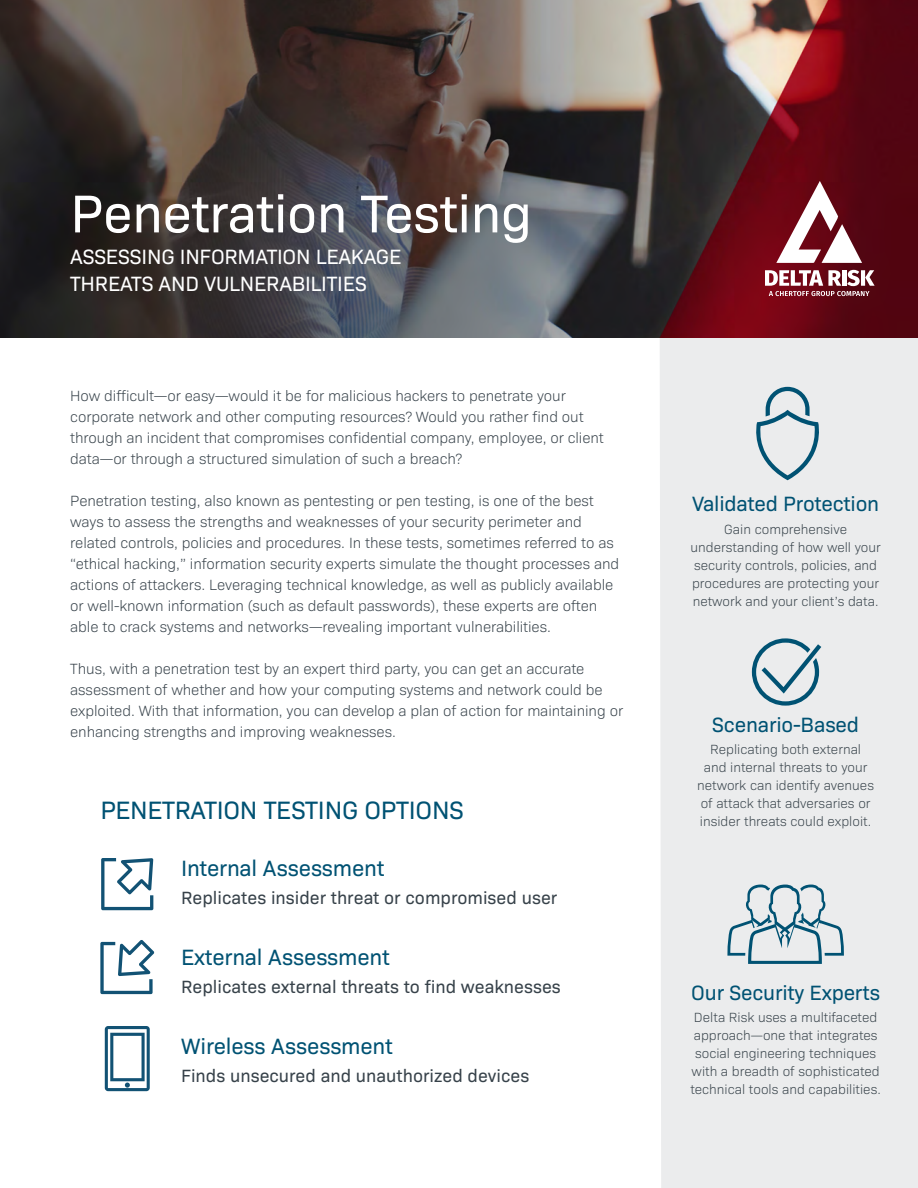
<style>
.page{position:relative;width:918px;height:1188px;background:#fff}
.page>*{position:absolute;margin:0;border:0;box-sizing:border-box;transform-origin:0 0}
.t1{font:54px "Bio Sans";letter-spacing:-.01em;color:#fff}
.t2{font:25.5px "Bio Sans";letter-spacing:-.01em;color:#005273}
.t3{font:22.5px "Bio Sans";letter-spacing:-.01em;color:#005273}
.t4{font:21px/27px "Bio Sans";letter-spacing:-.01em;color:#fff}
.t5{font:21px "Bio Sans";letter-spacing:-.01em;color:#005273}
.t6{font:18px "Bio Sans";color:#37424a}
.Body_1{font:300 15px/21px "Bio Sans";letter-spacing:-.005em;color:#37424a}
.Body_1-2{font:300 13.5px/18px "Bio Sans";color:#37424a;text-align:center}
</style>
<div class="page">
<div style="left:660px;top:338px;width:258px;height:850px;background:#ebeced"></div>
<img style="left:0;top:0;width:918px;height:338px">
<svg style="left:776px;top:181px;width:86px;height:82px"></svg>
<svg style="left:765px;top:270px;width:110px;height:26px"></svg>
<svg style="left:750px;top:387px;width:76px;height:93px;background:#c5d3d9"></svg>
<svg style="left:752px;top:638px;width:69px;height:68px;background:#b0c5ce"></svg>
<svg style="left:727px;top:885px;width:117px;height:79px;background:#bdced5"></svg>
<svg style="left:101px;top:858px;width:52px;height:52px"></svg>
<svg style="left:100px;top:940px;width:54px;height:54px"></svg>
<svg style="left:105px;top:1026px;width:45px;height:65px"></svg>
<p class="t1" style="left:70px;top:174px;width:463px">Penetration Testing</p>
<p class="t4" style="left:70px;top:241px;width:333px">ASSESSING INFORMATION LEAKAGE<br>THREATS AND VULNERABILITIES</p>
<p class="Body_1" style="left:70px;top:384px;width:535px">How difficult—or easy—would it be for malicious hackers to penetrate your corporate network and other computing resources? Would you rather find out through an incident that compromises confidential company, employee, or client data—or through a structured simulation of such a breach?</p>
<p class="Body_1" style="left:70px;top:489px;width:551px">Penetration testing, also known as pentesting or pen testing, is one of the best ways to assess the strengths and weaknesses of your security perimeter and related controls, policies and procedures. In these tests, sometimes referred to as “ethical hacking,” information security experts simulate the thought processes and actions of attackers. Leveraging technical knowledge, as well as publicly available or well-known information (such as default passwords), these experts are often able to crack systems and networks—revealing important vulnerabilities.</p>
<p class="Body_1" style="left:70px;top:657px;width:555px">Thus, with a penetration test by an expert third party, you can get an accurate assessment of whether and how your computing systems and network could be exploited. With that information, you can develop a plan of action for maintaining or enhancing strengths and improving weaknesses.</p>
<h4 class="t2" style="left:100px;top:791px;width:365px">PENETRATION TESTING OPTIONS</h4>
<h3 class="t3" style="left:181px;top:851px;width:205px">Internal Assessment</h3>
<h4 class="t6" style="left:181px;top:885px;width:378px">Replicates insider threat or compromised user</h4>
<h3 class="t3" style="left:181px;top:940px;width:210px">External Assessment</h3>
<h4 class="t6" style="left:181px;top:974px;width:381px">Replicates external threats to find weaknesses</h4>
<h3 class="t3" style="left:181px;top:1029px;width:213px">Wireless Assessment</h3>
<h4 class="t6" style="left:181px;top:1063px;width:350px">Finds unsecured and unauthorized devices</h4>
<h3 class="t5" style="left:692px;top:488px;width:189px">Validated Protection</h3>
<p class="Body_1-2" style="left:691px;top:519px;width:192px">Gain comprehensive understanding of how well your security controls, policies, and procedures are protecting your network and your client’s data.</p>
<h3 class="t5" style="left:712px;top:709px;width:149px">Scenario-Based</h3>
<p class="Body_1-2" style="left:697px;top:740px;width:178px">Replicating both external and internal threats to your network can identify avenues of attack that adversaries or insider threats could exploit.</p>
<h3 class="t5" style="left:691px;top:977px;width:190px">Our Security Experts</h3>
<p class="Body_1-2" style="left:690px;top:1007px;width:192px">Delta Risk uses a multifaceted approach—one that integrates social engineering techniques with a breadth of sophisticated technical tools and capabilities.</p>
</div>
